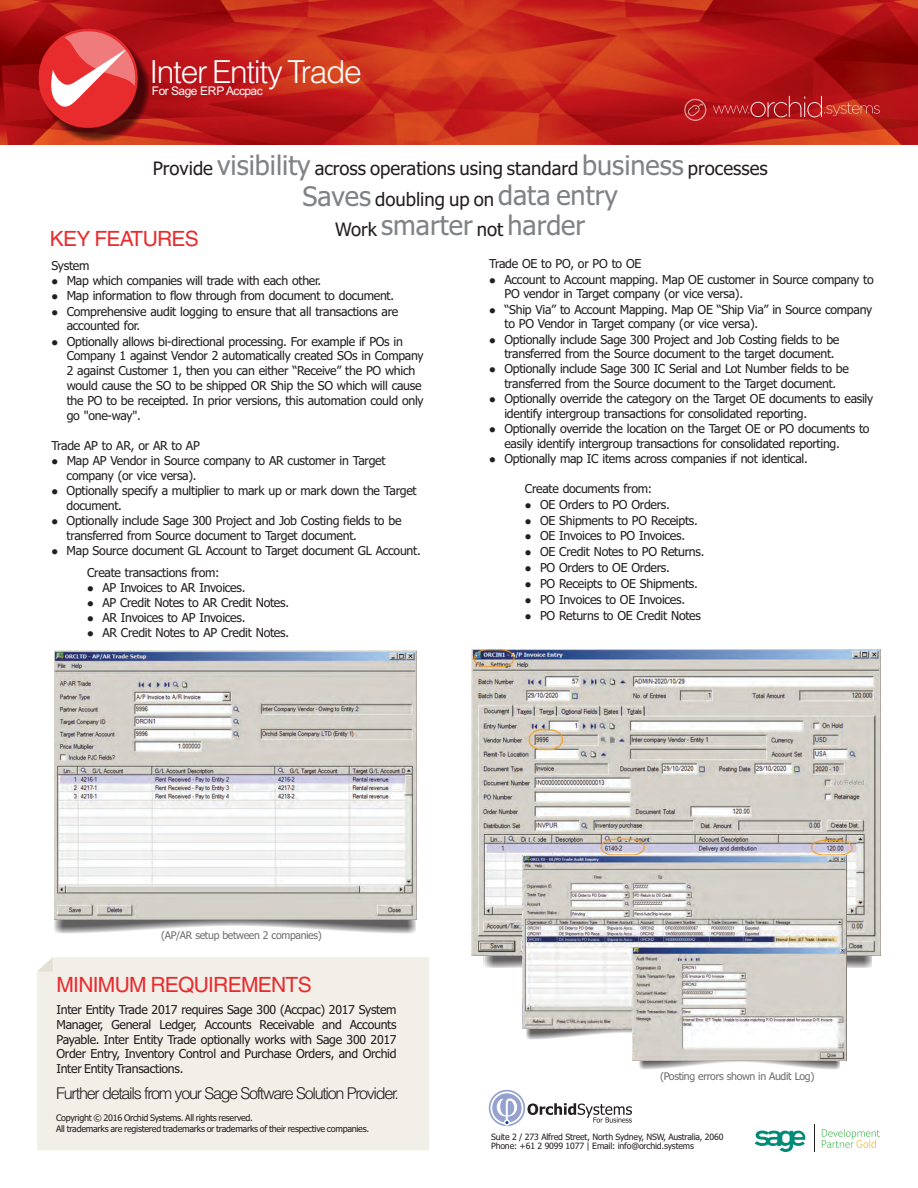
<style>
.page{position:relative;width:918px;height:1188px;background:#fff}
.page>*{position:absolute;margin:0;border:0;box-sizing:border-box;transform-origin:0 0}
.t1{font:300 31.65px "Helvetica LT";letter-spacing:-.04em;color:#fff}
.t2{font:27px "Tahoma";color:#808285}
.t3{font:21px "Helvetica";letter-spacing:-.035em;color:#e82c2e}
.t4{font:18.6px "Tahoma";color:#231f20}
.t5{font:300 16.2px "Helvetica LT";letter-spacing:-.085em;color:#231f20}
.t6{font:12.3px/14.9px "Tahoma";letter-spacing:-.02em;color:#231f20}
.t7{font:11.85px "Arial";letter-spacing:-.04em;color:#fff}
.t8{font:10.5px "Tahoma";letter-spacing:-.03em;color:#6d6e70}
.t9{font:9px/10.8px "Tahoma";letter-spacing:-.03em;color:#231f20}
.t10{font:8.7px/9.8px "Tahoma";letter-spacing:-.02em;color:#231f20}
.s1{font-size:27px;color:#808285}
.s2{font-size:18.6px;color:#231f20}
</style>
<div class="page">
<img style="left:0;top:0;width:918px;height:145px">
<div style="left:43px;top:37px;width:105px;height:105px;background:#231f20;opacity:.66"></div>
<svg style="left:39px;top:29px;width:99px;height:99px;background:#d74a4b"></svg>
<div style="left:54px;top:807px;width:362px;height:127px;background:#231f20;opacity:.71"></div>
<img style="left:54px;top:651px;width:362px;height:269px">
<img style="left:472px;top:650px;width:409px;height:306px">
<div style="left:639px;top:944px;width:200px;height:126px;background:#231f20;opacity:.71"></div>
<img style="left:523px;top:856px;width:324px;height:205px">
<div style="left:37px;top:957px;width:392px;height:193px;background:#f1efe8"></div>
<svg style="left:37px;top:957px;width:16px;height:14px"></svg>
<svg style="left:822px;top:1129px;width:58px;height:19px"></svg>
<svg style="left:814px;top:1125px;width:1px;height:27px"></svg>
<svg style="left:755px;top:1131px;width:50px;height:21px"></svg>
<svg style="left:489px;top:1090px;width:143px;height:36px"></svg>
<svg style="left:684px;top:99px;width:22px;height:22px"></svg>
<svg style="left:713px;top:96px;width:167px;height:21px;background:#bc2d2d"></svg>
<h1 class="t1" style="left:149px;top:60px;width:214px">Inter Entity Trade</h1>
<p class="t7" style="left:152px;top:87px;width:112px">For Sage ERP Accpac</p>
<h3 class="t4" style="left:153px;top:161px;width:62px">Provide</h3>
<h3 class="t4" style="left:315px;top:161px;width:454px">across operations using standard <span class="s1">business</span> processes</h3>
<h2 class="t2" style="left:217px;top:155px;width:95px">visibility</h2>
<h2 class="t2" style="left:303px;top:184px;width:317px">Saves <span class="s2">doubling up on</span> data entry</h2>
<h2 class="t2" style="left:335px;top:214px;width:252px"><span class="s2">Work</span> smarter <span class="s2">not</span> harder</h2>
<h3 class="t3" style="left:50px;top:230px;width:151px">KEY FEATURES</h3>
<p class="t6" style="left:52px;top:259px;width:39px">System</p>
<p class="t6" style="left:52px;top:274px;width:271px">● Map which companies will trade with each other.</p>
<p class="t6" style="left:52px;top:290px;width:344px">● Map information to flow through from document to document.</p>
<p class="t6" style="left:67px;top:305px;width:333px;text-indent:-15px">● Comprehensive audit logging to ensure that all transactions are accounted for.</p>
<p class="t6" style="left:67px;top:335px;width:359px;text-indent:-15px">● Optionally allows bi-directional processing. For example if POs in Company 1 against Vendor 2 automatically created SOs in Company 2 against Customer 1, then you can either “Receive” the PO which would cause the SO to be shipped OR Ship the SO which will cause the PO to be receipted. In prior versions, this automation could only go "one-way".</p>
<p class="t6" style="left:51px;top:439px;width:150px">Trade AP to AR, or AR to AP</p>
<p class="t6" style="left:67px;top:454px;width:320px;text-indent:-15px">● Map AP Vendor in Source company to AR customer in Target company (or vice versa).</p>
<p class="t6" style="left:67px;top:484px;width:352px;text-indent:-15px">● Optionally specify a multiplier to mark up or mark down the Target document.</p>
<p class="t6" style="left:67px;top:514px;width:336px;text-indent:-15px">● Optionally include Sage 300 Project and Job Costing fields to be transferred from Source document to Target document.</p>
<p class="t6" style="left:51px;top:544px;width:371px">● Map Source document GL Account to Target document GL Account.</p>
<p class="t6" style="left:87px;top:566px;width:134px">Create transactions from:</p>
<p class="t6" style="left:87px;top:581px;width:160px">● AP Invoices to AR Invoices.</p>
<p class="t6" style="left:87px;top:596px;width:203px">● AP Credit Notes to AR Credit Notes.</p>
<p class="t6" style="left:87px;top:611px;width:160px">● AR Invoices to AP Invoices.</p>
<p class="t6" style="left:87px;top:626px;width:203px">● AR Credit Notes to AP Credit Notes.</p>
<p class="t6" style="left:489px;top:258px;width:154px">Trade OE to PO, or PO to OE</p>
<p class="t6" style="left:505px;top:273px;width:371px;text-indent:-15px">● Account to Account mapping. Map OE customer in Source company to<br>PO vendor in Target company (or vice versa).</p>
<p class="t6" style="left:504px;top:303px;width:369px;text-indent:-15px">● “Ship Via” to Account Mapping. Map OE “Ship Via” in Source company to PO Vendor in Target company (or vice versa).</p>
<p class="t6" style="left:504px;top:333px;width:336px;text-indent:-15px">● Optionally include Sage 300 Project and Job Costing fields to be transferred from the Source document to the target document.</p>
<p class="t6" style="left:489px;top:363px;width:361px;text-align:center">● Optionally include Sage 300 IC Serial and Lot Number fields to be transferred from the Source document to the Target document.</p>
<p class="t6" style="left:504px;top:393px;width:370px;text-indent:-15px">● Optionally override the category on the Target OE documents to easily identify intergroup transactions for consolidated reporting.</p>
<p class="t6" style="left:504px;top:423px;width:367px;text-indent:-15px">● Optionally override the location on the Target OE or PO documents to easily identify intergroup transactions for consolidated reporting.</p>
<p class="t6" style="left:489px;top:453px;width:320px">● Optionally map IC items across companies if not identical.</p>
<p class="t6" style="left:525px;top:482px;width:129px">Create documents from:</p>
<p class="t6" style="left:525px;top:498px;width:146px">● OE Orders to PO Orders.</p>
<p class="t6" style="left:525px;top:514px;width:174px">● OE Shipments to PO Receipts.</p>
<p class="t6" style="left:525px;top:530px;width:162px">● OE Invoices to PO Invoices.</p>
<p class="t6" style="left:525px;top:545px;width:181px">● OE Credit Notes to PO Returns.</p>
<p class="t6" style="left:525px;top:561px;width:146px">● PO Orders to OE Orders.</p>
<p class="t6" style="left:525px;top:577px;width:174px">● PO Receipts to OE Shipments.</p>
<p class="t6" style="left:525px;top:593px;width:162px">● PO Invoices to OE Invoices.</p>
<p class="t6" style="left:525px;top:609px;width:178px">● PO Returns to OE Credit Notes</p>
<p class="t8" style="left:161px;top:931px;width:162px">(AP/AR setup between 2 companies)</p>
<h3 class="t3" style="left:56px;top:976px;width:257px">MINIMUM REQUIREMENTS</h3>
<p class="t6" style="left:56px;top:1003px;width:342px;text-align:justify">Inter Entity Trade 2017 requires Sage 300 (Accpac) 2017 System Manager, General Ledger, Accounts Receivable and Accounts Payable. Inter Entity Trade optionally works with Sage 300 2017<br>Order Entry, Inventory Control and Purchase Orders, and Orchid Inter Entity Transactions.</p>
<p class="t9" style="left:56px;top:1113px;width:315px">Copyright © 2016 Orchid Systems. All rights reserved.<br>All trademarks are registered trademarks or trademarks of their respective companies.</p>
<h3 class="t5" style="left:56px;top:1088px;width:344px">Further details from your Sage Software Solution Provider.</h3>
<p class="t8" style="left:660px;top:1072px;width:156px">(Posting errors shown in Audit Log)</p>
<p class="t10" style="left:491px;top:1132px;width:234px">Suite 2 / 273 Alfred Street, North Sydney, NSW, Australia, 2060<br>Phone: +61 2 9099 1077 | Email: info@orchid.systems</p>
</div>
